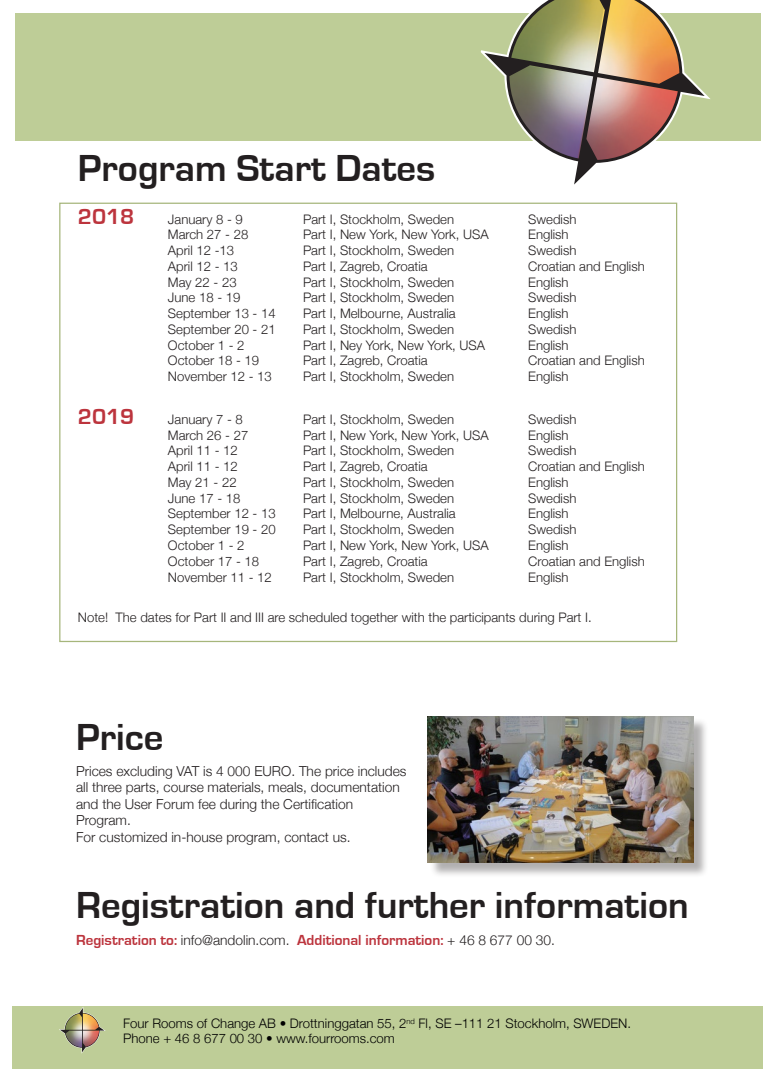
<style>
.page{position:relative;width:773px;height:1081px;background:#fff}
.page>*{position:absolute;margin:0;border:0;box-sizing:border-box;transform-origin:0 0}
.t1{font:700 38.75px "Eurostile";color:#231f20}
.t2{font:700 22.5px "Eurostile";color:#bc343d}
.t3{font:700 15px "Eurostile";color:#bc343d}
.t4{font:300 13.75px/16.5px "Helvetica Neue";color:#231f20}
.t5{font:300 13.12px "Helvetica Neue";color:#231f20}
.t6{font:300 13.12px "Helvetica Neue";color:#000}
.s1{font-family:"Helvetica Neue";font-weight:300;font-size:13.75px;color:#231f20}
</style>
<div class="page">
<div style="left:16px;top:13px;width:744px;height:128px;background:#becd97"></div>
<svg style="left:484px;top:45px;width:220px;height:139px"></svg>
<img style="left:509px;top:0;width:170px;height:160px">
<div style="left:12px;top:1006px;width:750px;height:62px;background:#becd97"></div>
<div style="left:429px;top:718px;width:279px;height:160px;background:#231f20;opacity:.35"></div>
<img style="left:427px;top:716px;width:266px;height:146px">
<svg style="left:59px;top:1007px;width:47px;height:46px"></svg>
<img style="left:65px;top:1013px;width:34px;height:34px">
<p class="t1" style="left:78px;top:147px;width:359px">Program Start Dates</p>
<p class="t2" style="left:78px;top:204px;width:58px">2018</p>
<p class="t5" style="left:168px;top:208px;width:76px">January 8 - 9</p>
<p class="t5" style="left:303px;top:208px;width:152px">Part I, Stockholm, Sweden</p>
<p class="t5" style="left:528px;top:208px;width:50px">Swedish</p>
<p class="t5" style="left:168px;top:224px;width:82px">March 27 - 28</p>
<p class="t5" style="left:303px;top:224px;width:187px">Part I, New York, New York, USA</p>
<p class="t5" style="left:528px;top:224px;width:42px">English</p>
<p class="t5" style="left:168px;top:240px;width:68px">April 12 -13</p>
<p class="t5" style="left:303px;top:240px;width:152px">Part I, Stockholm, Sweden</p>
<p class="t5" style="left:528px;top:240px;width:50px">Swedish</p>
<p class="t5" style="left:168px;top:256px;width:71px">April 12 - 13</p>
<p class="t5" style="left:303px;top:256px;width:126px">Part I, Zagreb, Croatia</p>
<p class="t5" style="left:528px;top:256px;width:118px">Croatian and English</p>
<p class="t5" style="left:168px;top:271px;width:70px">May 22 - 23</p>
<p class="t5" style="left:303px;top:271px;width:152px">Part I, Stockholm, Sweden</p>
<p class="t5" style="left:528px;top:271px;width:42px">English</p>
<p class="t5" style="left:168px;top:287px;width:74px">June 18 - 19</p>
<p class="t5" style="left:303px;top:287px;width:152px">Part I, Stockholm, Sweden</p>
<p class="t5" style="left:528px;top:287px;width:50px">Swedish</p>
<p class="t5" style="left:168px;top:303px;width:109px">September 13 - 14</p>
<p class="t5" style="left:303px;top:303px;width:154px">Part I, Melbourne, Australia</p>
<p class="t5" style="left:528px;top:303px;width:42px">English</p>
<p class="t5" style="left:168px;top:319px;width:109px">September 20 - 21</p>
<p class="t5" style="left:303px;top:319px;width:152px">Part I, Stockholm, Sweden</p>
<p class="t5" style="left:528px;top:319px;width:50px">Swedish</p>
<p class="t5" style="left:168px;top:334px;width:78px">October 1 - 2</p>
<p class="t5" style="left:303px;top:334px;width:183px">Part I, Ney York, New York, USA</p>
<p class="t5" style="left:528px;top:334px;width:42px">English</p>
<p class="t5" style="left:168px;top:350px;width:93px">October 18 - 19</p>
<p class="t5" style="left:303px;top:350px;width:126px">Part I, Zagreb, Croatia</p>
<p class="t5" style="left:528px;top:350px;width:118px">Croatian and English</p>
<p class="t5" style="left:168px;top:366px;width:105px">November 12 - 13</p>
<p class="t5" style="left:303px;top:366px;width:152px">Part I, Stockholm, Sweden</p>
<p class="t5" style="left:528px;top:366px;width:42px">English</p>
<p class="t2" style="left:78px;top:404px;width:58px">2019</p>
<p class="t5" style="left:168px;top:409px;width:76px">January 7 - 8</p>
<p class="t5" style="left:303px;top:409px;width:152px">Part I, Stockholm, Sweden</p>
<p class="t5" style="left:528px;top:409px;width:50px">Swedish</p>
<p class="t5" style="left:168px;top:424px;width:82px">March 26 - 27</p>
<p class="t5" style="left:303px;top:424px;width:187px">Part I, New York, New York, USA</p>
<p class="t5" style="left:528px;top:424px;width:42px">English</p>
<p class="t5" style="left:168px;top:440px;width:71px">April 11 - 12</p>
<p class="t5" style="left:303px;top:440px;width:152px">Part I, Stockholm, Sweden</p>
<p class="t5" style="left:528px;top:440px;width:50px">Swedish</p>
<p class="t5" style="left:168px;top:456px;width:71px">April 11 - 12</p>
<p class="t5" style="left:303px;top:456px;width:126px">Part I, Zagreb, Croatia</p>
<p class="t5" style="left:528px;top:456px;width:118px">Croatian and English</p>
<p class="t5" style="left:168px;top:472px;width:70px">May 21 - 22</p>
<p class="t5" style="left:303px;top:472px;width:152px">Part I, Stockholm, Sweden</p>
<p class="t5" style="left:528px;top:472px;width:42px">English</p>
<p class="t5" style="left:168px;top:487px;width:74px">June 17 - 18</p>
<p class="t5" style="left:303px;top:487px;width:152px">Part I, Stockholm, Sweden</p>
<p class="t5" style="left:528px;top:487px;width:50px">Swedish</p>
<p class="t5" style="left:168px;top:503px;width:109px">September 12 - 13</p>
<p class="t5" style="left:303px;top:503px;width:154px">Part I, Melbourne, Australia</p>
<p class="t5" style="left:528px;top:503px;width:42px">English</p>
<p class="t5" style="left:168px;top:519px;width:109px">September 19 - 20</p>
<p class="t5" style="left:303px;top:519px;width:152px">Part I, Stockholm, Sweden</p>
<p class="t5" style="left:528px;top:519px;width:50px">Swedish</p>
<p class="t5" style="left:168px;top:535px;width:78px">October 1 - 2</p>
<p class="t5" style="left:303px;top:535px;width:187px">Part I, New York, New York, USA</p>
<p class="t5" style="left:528px;top:535px;width:42px">English</p>
<p class="t5" style="left:168px;top:550px;width:93px">October 17 - 18</p>
<p class="t5" style="left:303px;top:550px;width:126px">Part I, Zagreb, Croatia</p>
<p class="t5" style="left:528px;top:550px;width:118px">Croatian and English</p>
<p class="t5" style="left:168px;top:566px;width:105px">November 11 - 12</p>
<p class="t5" style="left:303px;top:566px;width:152px">Part I, Stockholm, Sweden</p>
<p class="t5" style="left:528px;top:566px;width:42px">English</p>
<p class="t5" style="left:78px;top:607px;width:515px">Note! The dates for Part II and III are scheduled together with the participants during Part I.</p>
<p class="t1" style="left:76px;top:716px;width:89px">Price</p>
<p class="t4" style="left:76px;top:761px;width:332px">Prices excluding VAT is 4 000 EURO. The price includes all three parts, course materials, meals, documentation and the User Forum fee during the Certification</p>
<p class="t4" style="left:76px;top:811px;width:56px">Program.</p>
<p class="t4" style="left:76px;top:827px;width:276px">For customized in-house program, contact us.</p>
<p class="t1" style="left:76px;top:884px;width:614px">Registration and further information</p>
<p class="t3" style="left:76px;top:932px;width:480px">Registration to: <span class="s1">info@andolin.com.</span> Additional information: <span class="s1">+ 46 8 677 00 30.</span></p>
<p class="t6" style="left:123px;top:1013px;width:509px">Four Rooms of Change AB • Drottninggatan 55, 2<sup>nd</sup> Fl, SE –111 21 Stockholm, SWEDEN.</p>
<p class="t6" style="left:123px;top:1028px;width:273px">Phone + 46 8 677 00 30 • www.fourrooms.com</p>
</div>
